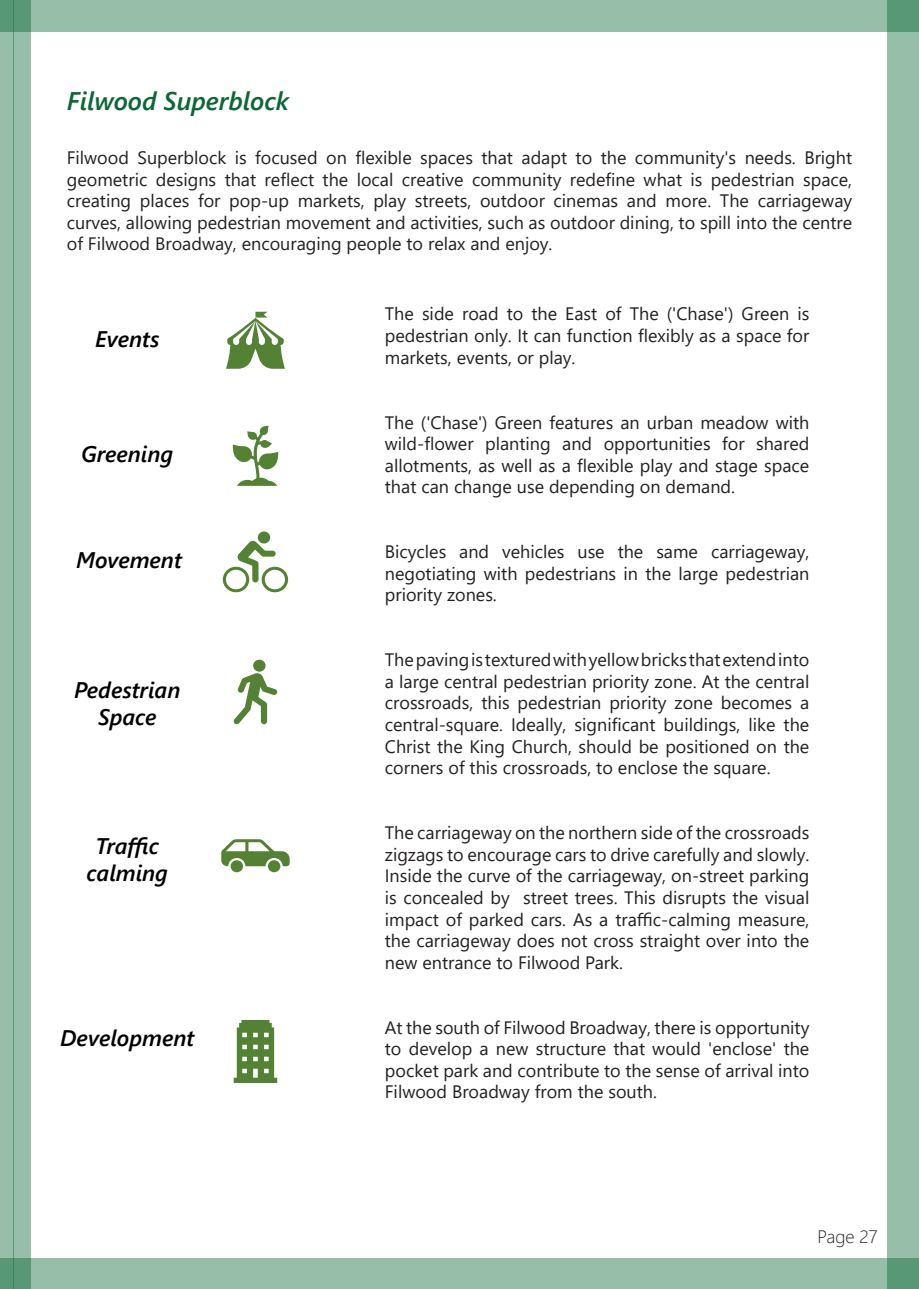
<style>
.page{position:relative;width:919px;height:1289px;background:#fff}
.page>*{position:absolute;margin:0;border:0;box-sizing:border-box;transform-origin:0 0}
.t1{font:italic 600 25.5px "Segoe UI";color:#0d6635}
.t2{font:italic 600 22.5px/27px "Segoe UI";color:#000;text-align:center}
.t3{font:18px/21.6px "Segoe UI";color:#231f20;text-align:justify}
.t4{font:300 18px "Segoe UI";color:#231f20}
</style>
<div class="page">
<div style="left:0;top:0;width:918px;height:31px;background:#96bea9"></div>
<div style="left:0;top:1258px;width:918px;height:30px;background:#96bea9"></div>
<div style="left:0;top:0;width:14px;height:1288px;background:#96bea9"></div>
<div style="left:14px;top:0;width:17px;height:1288px;background:#96bea9"></div>
<div style="left:887px;top:0;width:31px;height:1288px;background:#96bea9"></div>
<svg style="left:233px;top:426px;width:45px;height:60px"></svg>
<svg style="left:226px;top:312px;width:59px;height:57px"></svg>
<div style="left:230px;top:860px;width:13px;height:12px;background:#548235;border-radius:50%"></div>
<div style="left:268px;top:860px;width:12px;height:12px;background:#548235;border-radius:50%"></div>
<svg style="left:221px;top:839px;width:68px;height:27px"></svg>
<div style="left:258px;top:531px;width:12px;height:12px;background:#548235;border-radius:50%"></div>
<svg style="left:223px;top:540px;width:65px;height:52px"></svg>
<div style="left:253px;top:659px;width:12px;height:12px;background:#548235;border-radius:50%"></div>
<svg style="left:233px;top:673px;width:44px;height:51px"></svg>
<svg style="left:234px;top:1020px;width:43px;height:62px"></svg>
<p class="t1" style="left:67px;top:76px;width:224px">Filwood Superblock</p>
<p class="t3" style="left:67px;top:145px;width:786px">Filwood Superblock is focused on flexible spaces that adapt to the community's needs. Bright geometric designs that reflect the local creative community redefine what is pedestrian space, creating places for pop-up markets, play streets, outdoor cinemas and more. The carriageway curves, allowing pedestrian movement and activities, such as outdoor dining, to spill into the centre of Filwood Broadway, encouraging people to relax and enjoy.</p>
<p class="t2" style="left:95px;top:322px;width:66px">Events</p>
<p class="t2" style="left:81px;top:437px;width:94px">Greening</p>
<p class="t2" style="left:76px;top:543px;width:107px">Movement</p>
<p class="t2" style="left:74px;top:673px;width:108px">Pedestrian<br>Space</p>
<p class="t2" style="left:86px;top:828px;width:83px">Traffic calming</p>
<p class="t2" style="left:60px;top:1020px;width:136px">Development</p>
<p class="t3" style="left:385px;top:302px;width:426px">The side road to the East of The ('Chase') Green is pedestrian only. It can function flexibly as a space for markets, events, or play.</p>
<p class="t3" style="left:385px;top:410px;width:426px">The ('Chase') Green features an urban meadow with wild-flower planting and opportunities for shared allotments, as well as a flexible play and stage space that can change use depending on demand.</p>
<p class="t3" style="left:385px;top:539px;width:426px">Bicycles and vehicles use the same carriageway, negotiating with pedestrians in the large pedestrian priority zones.</p>
<p class="t3" style="left:385px;top:647px;width:426px">The paving is textured with yellow bricks that extend into a large central pedestrian priority zone. At the central crossroads, this pedestrian priority zone becomes a central-square. Ideally, significant buildings, like the Christ the King Church, should be positioned on the corners of this crossroads, to enclose the square.</p>
<p class="t3" style="left:385px;top:820px;width:426px">The carriageway on the northern side of the crossroads zigzags to encourage cars to drive carefully and slowly.<br>Inside the curve of the carriageway, on-street parking is concealed by street trees. This disrupts the visual impact of parked cars. As a traffic-calming measure, the carriageway does not cross straight over into the new entrance to Filwood Park.</p>
<p class="t3" style="left:385px;top:1014px;width:426px">At the south of Filwood Broadway, there is opportunity to develop a new structure that would 'enclose' the pocket park and contribute to the sense of arrival into Filwood Broadway from the south.</p>
<p class="t4" style="left:817px;top:1219px;width:62px">Page 27</p>
</div>
